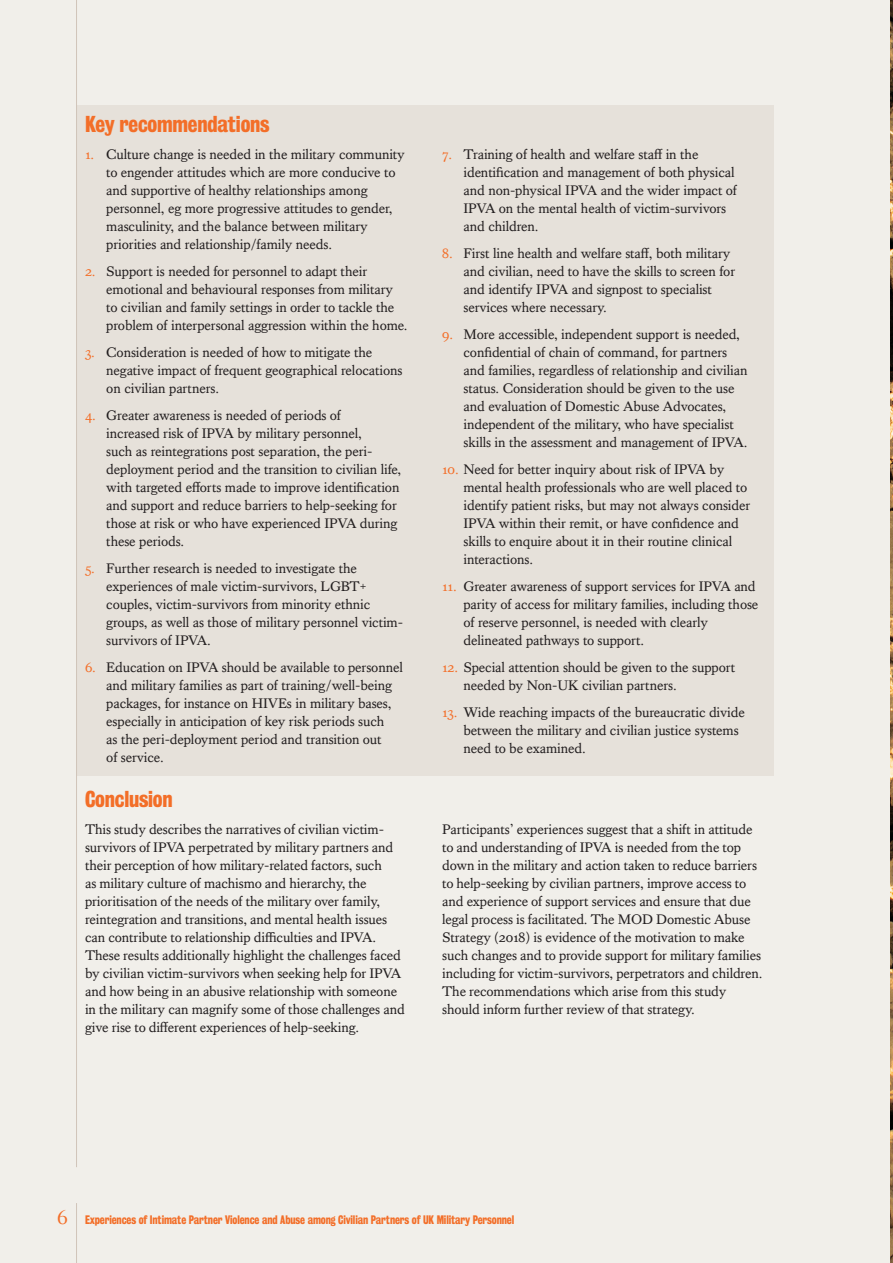
<style>
.page{position:relative;width:893px;height:1263px;background:#f1efea}
.page>*{position:absolute;margin:0;border:0;box-sizing:border-box;transform-origin:0 0}
.Main_content_-_headi{font:21px "Kings Bureau Grot Three Seven";letter-spacing:-.01em;color:#f36e28}
.t1{font:14.25px/18px "Kings Caslon Text";letter-spacing:-.01em;color:#231f20}
.t2{font:11.25px "Kings Bureau Grot Three Seven";letter-spacing:-.01em;color:#f36e28;scale:.95 1}
.s1{color:#f36e28}
.s2{font-family:"Kings Caslon Display";font-size:21px}
</style>
<div class="page">
<div style="left:77px;top:105px;width:697px;height:671px;background:#e6e1da"></div>
<hr style="left:76px;top:0;width:1px;height:1167px;background:#d0c4b9">
<hr style="left:76px;top:1203px;width:1px;height:60px;background:#d0c4b9">
<img style="left:891px;top:0;width:2px;height:1263px">
<p class="Main_content_-_headi" style="left:85px;top:112px;width:186px">Key recommendations</p>
<p class="t1" style="left:106px;top:145px;width:300px;text-indent:-21px"><span class="s1">1.</span> Culture change is needed in the military community to engender attitudes which are more conducive to and supportive of healthy relationships among personnel, eg more progressive attitudes to gender, masculinity, and the balance between military priorities and relationship/family needs.</p>
<p class="t1" style="left:106px;top:262px;width:303px;text-indent:-21px"><span class="s1">2.</span> Support is needed for personnel to adapt their emotional and behavioural responses from military to civilian and family settings in order to tackle the problem of interpersonal aggression within the home.</p>
<p class="t1" style="left:106px;top:343px;width:298px;text-indent:-21px"><span class="s1">3.</span> Consideration is needed of how to mitigate the negative impact of frequent geographical relocations on civilian partners.</p>
<p class="t1" style="left:106px;top:406px;width:296px;text-indent:-21px"><span class="s1">4.</span> Greater awareness is needed of periods of<br>increased risk of IPVA by military personnel,<br>such as reintegrations post separation, the peri&shy;deployment period and the transition to civilian life, with targeted efforts made to improve identification and support and reduce barriers to help-seeking for those at risk or who have experienced IPVA during these periods.</p>
<p class="t1" style="left:106px;top:559px;width:298px;text-indent:-21px"><span class="s1">5.</span> Further research is needed to investigate the experiences of male victim-survivors, LGBT+ couples, victim-survivors from minority ethnic groups, as well as those of military personnel victim&shy;survivors of IPVA.</p>
<p class="t1" style="left:106px;top:658px;width:298px;text-indent:-21px"><span class="s1">6.</span> Education on IPVA should be available to personnel and military families as part of training/well-being packages, for instance on HIVEs in military bases, especially in anticipation of key risk periods such<br>as the peri-deployment period and transition out<br>of service.</p>
<p class="t1" style="left:463px;top:145px;width:275px;text-indent:-21px"><span class="s1">7.</span> Training of health and welfare staff in the identification and management of both physical and non-physical IPVA and the wider impact of IPVA on the mental health of victim-survivors and children.</p>
<p class="t1" style="left:463px;top:244px;width:273px;text-indent:-21px"><span class="s1">8.</span> First line health and welfare staff, both military and civilian, need to have the skills to screen for and identify IPVA and signpost to specialist services where necessary.</p>
<p class="t1" style="left:463px;top:325px;width:286px;text-indent:-21px"><span class="s1">9.</span> More accessible, independent support is needed, confidential of chain of command, for partners and families, regardless of relationship and civilian status. Consideration should be given to the use and evaluation of Domestic Abuse Advocates, independent of the military, who have specialist skills in the assessment and management of IPVA.</p>
<p class="t1" style="left:463px;top:460px;width:288px;text-indent:-21px"><span class="s1">10.</span> Need for better inquiry about risk of IPVA by mental health professionals who are well placed to identify patient risks, but may not always consider IPVA within their remit, or have confidence and skills to enquire about it in their routine clinical interactions.</p>
<p class="t1" style="left:463px;top:577px;width:296px;text-indent:-21px"><span class="s1">11.</span> Greater awareness of support services for IPVA and parity of access for military families, including those of reserve personnel, is needed with clearly delineated pathways to support.</p>
<p class="t1" style="left:463px;top:658px;width:273px;text-indent:-21px"><span class="s1">12.</span> Special attention should be given to the support needed by Non-UK civilian partners.</p>
<p class="t1" style="left:463px;top:703px;width:283px;text-indent:-21px"><span class="s1">13.</span> Wide reaching impacts of the bureaucratic divide between the military and civilian justice systems need to be examined.</p>
<p class="Main_content_-_headi" style="left:85px;top:787px;width:89px">Conclusion</p>
<p class="t1" style="left:85px;top:820px;width:321px">This study describes the narratives of civilian victim&shy;survivors of IPVA perpetrated by military partners and their perception of how military-related factors, such<br>as military culture of machismo and hierarchy, the prioritisation of the needs of the military over family, reintegration and transitions, and mental health issues can contribute to relationship difficulties and IPVA.<br>These results additionally highlight the challenges faced by civilian victim-survivors when seeking help for IPVA and how being in an abusive relationship with someone in the military can magnify some of those challenges and give rise to different experiences of help-seeking.</p>
<p class="t1" style="left:442px;top:820px;width:322px">Participants’ experiences suggest that a shift in attitude to and understanding of IPVA is needed from the top down in the military and action taken to reduce barriers to help-seeking by civilian partners, improve access to and experience of support services and ensure that due legal process is facilitated. The MOD Domestic Abuse Strategy (2018) is evidence of the motivation to make such changes and to provide support for military families including for victim-survivors, perpetrators and children.<br>The recommendations which arise from this study should inform further review of that strategy.</p>
<p class="t2" style="left:57px;top:1213px;width:483px"><span class="s2">6</span> Experiences of Intimate Partner Violence and Abuse among Civilian Partners of UK Military Personnel</p>
</div>
